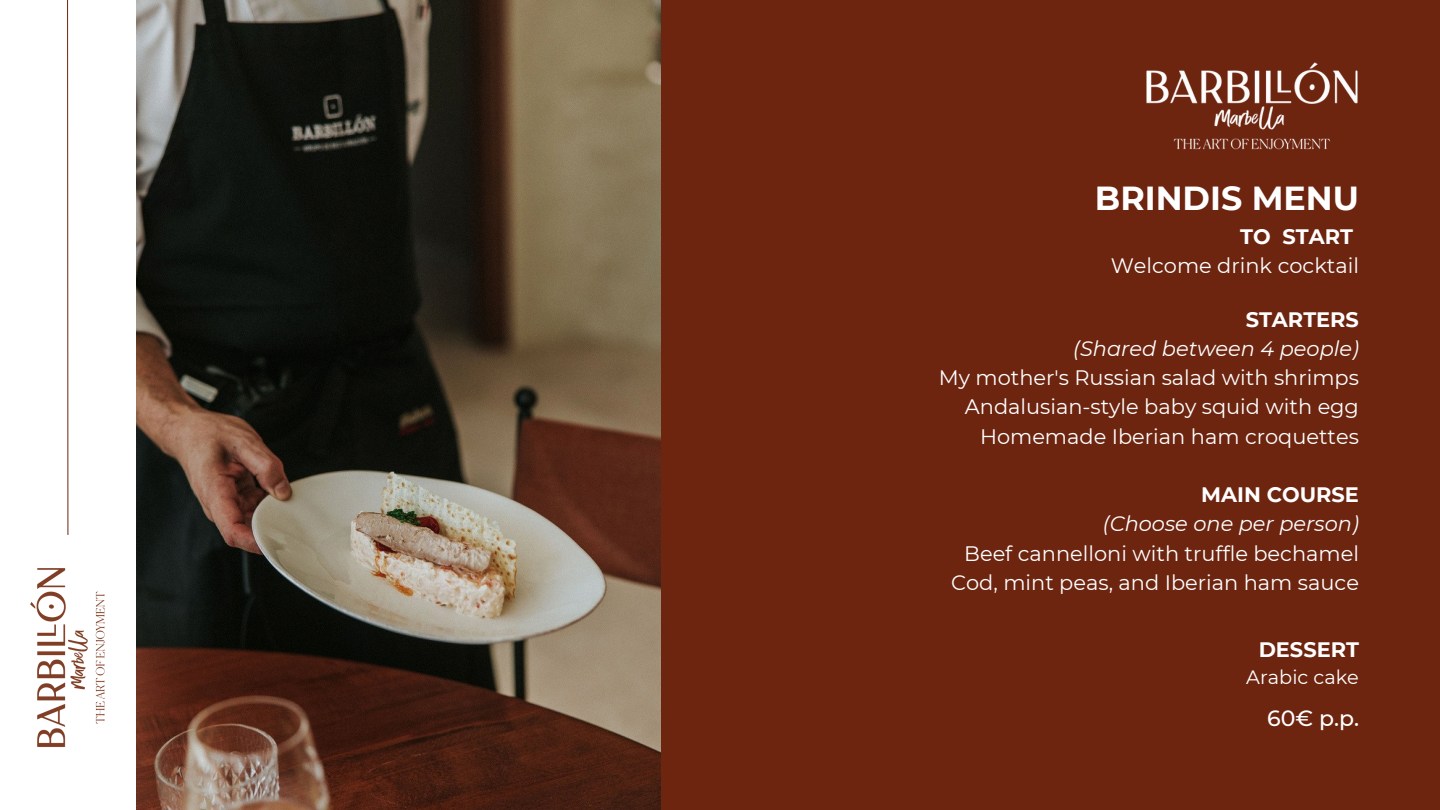
<style>
.page{position:relative;width:1440px;height:810px;background:#6d2510}
.page>*{position:absolute;margin:0;border:0;box-sizing:border-box;transform-origin:0 0}
.t1{font:700 33.3px "Montserrat";color:#fff}
.t2{font:500 22px "Montserrat";color:#fff}
.t3{font:20.9px/29.2px "Montserrat";color:#fff;text-align:right}
.t4{font:700 20.9px "Montserrat";color:#fff}
.t5{font:19.3px "Montserrat";color:#fff}
.s1{font-weight:700}
.s2{font-style:italic}
</style>
<div class="page">
<img style="left:135px;top:0;width:525px;height:810px">
<img style="left:1146px;top:62px;width:212px;height:88px">
<div style="left:0;top:0;width:135px;height:810px;background:#fff"></div>
<svg style="left:67px;top:0;width:2px;height:535px"></svg>
<img style="left:30px;top:568px;width:75px;height:179px">
<h2 class="t1" style="left:1095px;top:178px;width:266px">BRINDIS MENU</h2>
<h2 class="t3" style="left:1111px;top:222px;width:250px"><span class="s1">TO START<br></span>Welcome drink cocktail</h2>
<h2 class="t4" style="left:1246px;top:307px;width:115px">STARTERS</h2>
<p class="t3" style="left:939px;top:334px;width:422px"><span class="s2">(Shared between 4 people)<br></span>My mother's Russian salad with shrimps Andalusian-style baby squid with egg Homemade Iberian ham croquettes</p>
<h2 class="t4" style="left:1201px;top:482px;width:159px">MAIN COURSE</h2>
<p class="t3" style="left:964px;top:509px;width:396px"><span class="s2">(Choose one per person)<br></span>Beef cannelloni with truffle bechamel</p>
<p class="t3" style="left:951px;top:568px;width:409px">Cod, mint peas, and Iberian ham sauce</p>
<h2 class="t4" style="left:1259px;top:637px;width:102px">DESSERT</h2>
<p class="t5" style="left:1246px;top:665px;width:114px">Arabic cake</p>
<h1 class="t2" style="left:1267px;top:704px;width:93px">60€ p.p.</h1>
</div>
